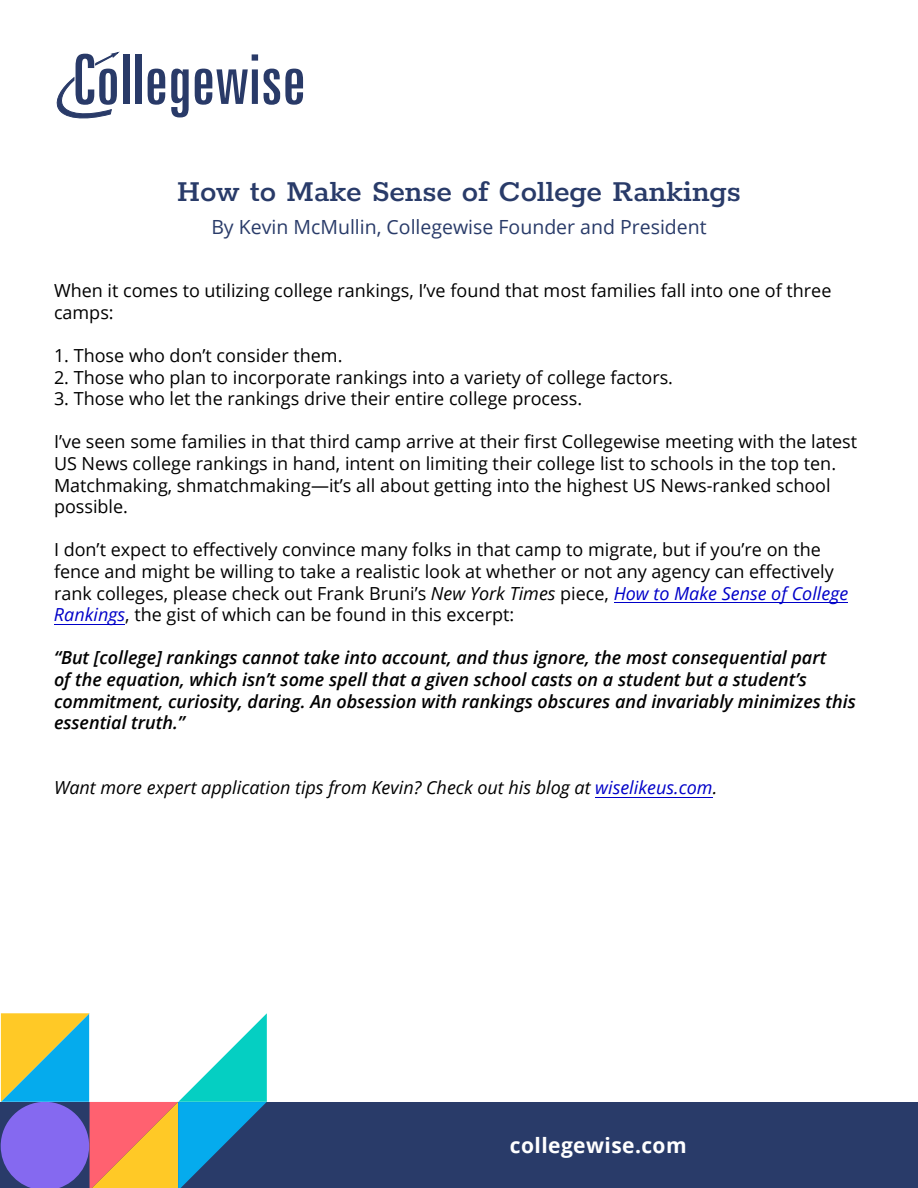
<style>
.page{position:relative;width:918px;height:1188px;background:#fff}
.page>*{position:absolute;margin:0;border:0;box-sizing:border-box;transform-origin:0 0}
.t1{font:600 33px "Rokkitt";color:#293b69}
.t2{font:700 21px "Open Sans";letter-spacing:.02em;color:#fff}
.t3{font:19.5px "Open Sans";color:#293b69}
.t4{font:18px/21.6px "Open Sans";color:#000}
.t5{font:italic 600 18px/21.6px "Open Sans";color:#000}
.t6{font:italic 18px "Open Sans";color:#000}
.s1{font-style:italic}
.s2{font-style:italic;color:#0000c8}
.s3{color:#0000c8}
</style>
<div class="page">
<svg style="left:56px;top:53px;width:62px;height:65px"></svg>
<div style="left:123px;top:54px;width:6px;height:50px;background:#293a68"></div>
<div style="left:135px;top:54px;width:6px;height:50px;background:#293a68"></div>
<svg style="left:148px;top:69px;width:17px;height:36px"></svg>
<svg style="left:171px;top:69px;width:18px;height:48px"></svg>
<svg style="left:195px;top:54px;width:63px;height:51px"></svg>
<svg style="left:264px;top:69px;width:39px;height:36px"></svg>
<hr style="left:595px;top:797px;width:118px;height:1px;background:#0000c8">
<hr style="left:54px;top:624px;width:71px;height:1px;background:#0000c8">
<hr style="left:614px;top:602px;width:234px;height:1px;background:#0000c8">
<div style="left:0;top:1102px;width:918px;height:86px;background:#293b69"></div>
<svg style="left:1px;top:1013px;width:266px;height:175px"></svg>
<h1 class="t1" style="left:177px;top:168px;width:566px">How to Make Sense of College Rankings</h1>
<p class="t3" style="left:211px;top:214px;width:497px">By Kevin McMullin, Collegewise Founder and President</p>
<p class="t4" style="left:54px;top:279px;width:779px">When it comes to utilizing college rankings, I’ve found that most families fall into one of three camps:</p>
<p class="t4" style="left:54px;top:344px;width:290px">1. Those who don’t consider them.</p>
<p class="t4" style="left:54px;top:366px;width:621px">2. Those who plan to incorporate rankings into a variety of college factors.</p>
<p class="t4" style="left:54px;top:387px;width:530px">3. Those who let the rankings drive their entire college process.</p>
<p class="t4" style="left:54px;top:431px;width:805px">I’ve seen some families in that third camp arrive at their first Collegewise meeting with the latest US News college rankings in hand, intent on limiting their college list to schools in the top ten.<br>Matchmaking, shmatchmaking—it’s all about getting into the highest US News-ranked school possible.</p>
<p class="t4" style="left:54px;top:539px;width:796px">I don’t expect to effectively convince many folks in that camp to migrate, but if you’re on the fence and might be willing to take a realistic look at whether or not any agency can effectively rank colleges, please check out Frank Bruni’s <span class="s1">New York Times</span> piece, <span class="s2">How to Make Sense of College Rankings</span>, the gist of which can be found in this excerpt:</p>
<p class="t5" style="left:54px;top:647px;width:803px">“But [college] rankings cannot take into account, and thus ignore, the most consequential part<br>of the equation, which isn’t some spell that a given school casts on a student but a student’s commitment, curiosity, daring. An obsession with rankings obscures and invariably minimizes this essential truth.”</p>
<p class="t6" style="left:54px;top:775px;width:665px">Want more expert application tips from Kevin? Check out his blog at <span class="s3">wiselikeus.com</span>.</p>
<p class="t2" style="left:510px;top:1130px;width:178px">collegewise.com</p>
</div>
